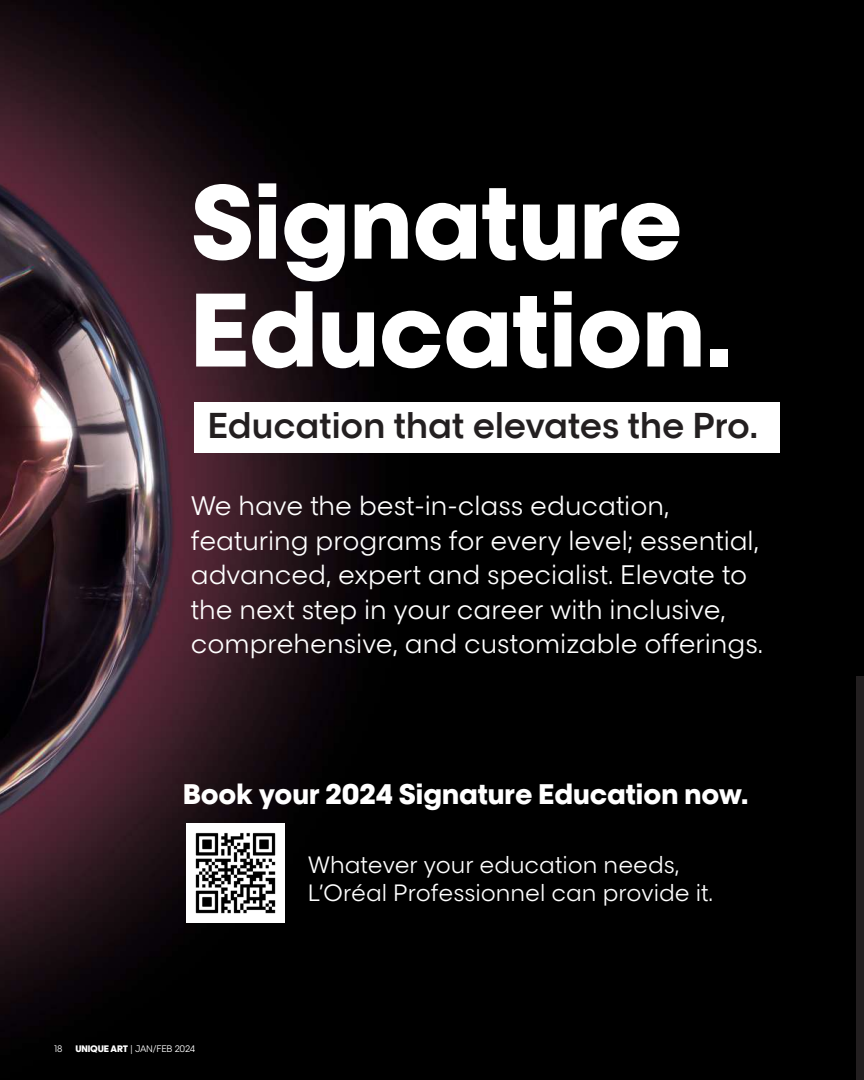
<style>
.page{position:relative;width:864px;height:1080px;background:#000}
.page>*{position:absolute;margin:0;border:0;box-sizing:border-box;transform-origin:0 0}
.t1{font:99.3px/107.9px "LOREAL PRO 5 Bold";color:#fff}
.t2{font:700 34.2px "LOREAL PRO 4 Semi";color:#231f20}
.t3{font:27px "LOREAL PRO 5 Bold";color:#fff}
.t4{font:25.5px/34.5px "LOREAL PRO 2 Book";color:#fff}
.t5{font:22.5px/28.5px "LOREAL PRO 2 Book";color:#fff}
.t6{font:9px "LOREAL PRO 2 Book";letter-spacing:-.02em;color:#fff}
.s1{font-family:"LOREAL PRO 5 Bold"}
</style>
<div class="page">
<div style="left:856px;top:676px;width:8px;height:404px;background:#231f20"></div>
<img style="left:0;top:0;width:359px;height:1020px">
<div style="left:194px;top:402px;width:585px;height:51px;background:#fff"></div>
<img style="left:186px;top:824px;width:99px;height:98px">
<h1 class="t1" style="left:191px;top:162px;width:543px">Signature<br>Education.</h1>
<h2 class="t2" style="left:208px;top:400px;width:552px">Education that elevates the Pro.</h2>
<p class="t4" style="left:191px;top:487px;width:574px">We have the best-in-class education, featuring programs for every level; essential, advanced, expert and specialist. Elevate to the next step in your career with inclusive, comprehensive, and customizable offerings.</p>
<p class="t3" style="left:183px;top:774px;width:567px">Book your 2024 Signature Education now.</p>
<p class="t6" style="left:54px;top:1043px;width:10px">18</p>
<p class="t6" style="left:75px;top:1043px;width:121px"><span class="s1">UNIQUE ART</span> | JAN/FEB 2024</p>
<p class="t5" style="left:308px;top:849px;width:407px">Whatever your education needs,<br>L’Oréal Professionnel can provide it.</p>
</div>
